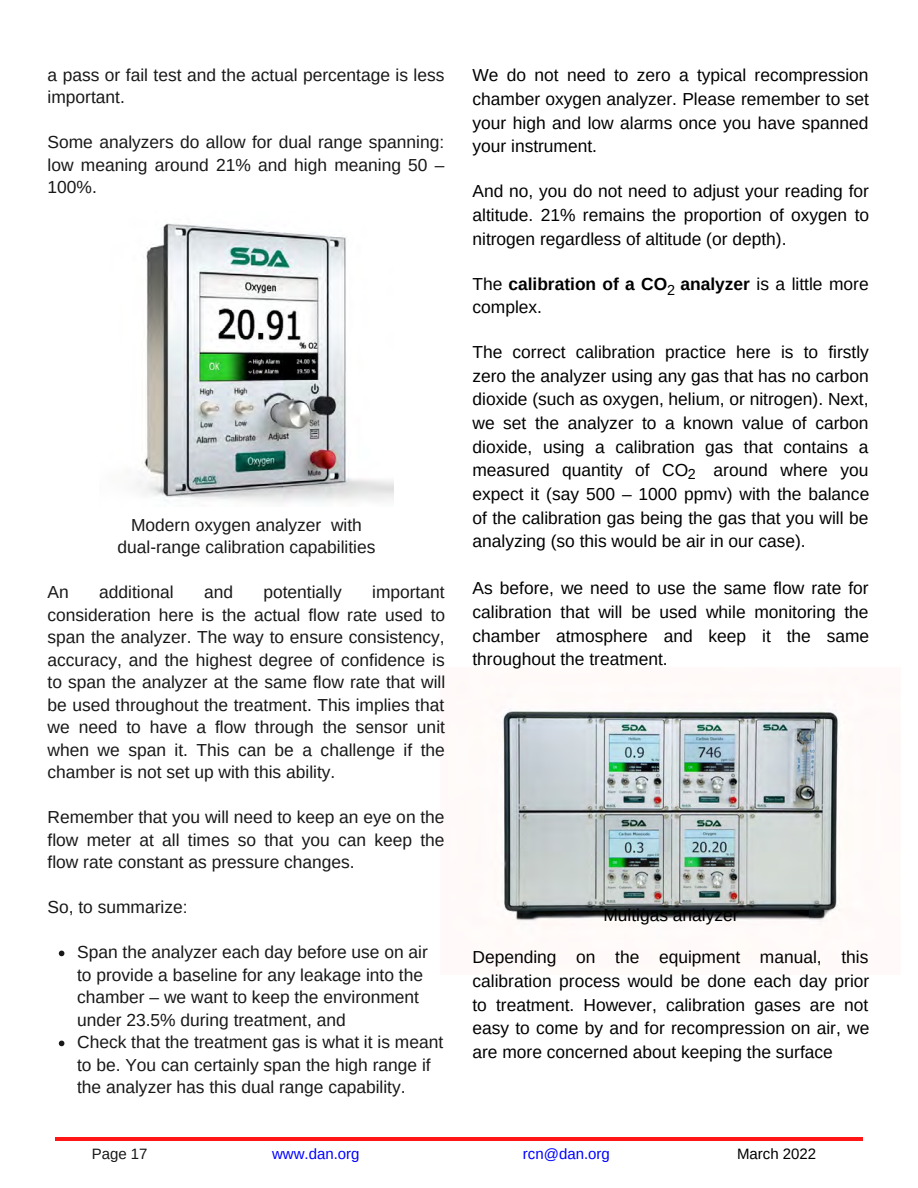
<style>
.page{position:relative;width:918px;height:1188px;background:#fff}
.page>*{position:absolute;margin:0;border:0;box-sizing:border-box;transform-origin:0 0}
.t1{font:17.4px/23.7px "Arimo";color:#000;text-align:justify}
.t2{font:17.4px/22.5px "Arimo";color:#181818;text-align:justify}
.t3{font:15px "Arimo";color:#00f}
.t4{font:15px "Arimo";color:#000}
.t5{font:15px "Arimo";color:#181818}
.t6{font:14.4px "Arimo";color:#000}
.s1{font-weight:700}
</style>
<div class="page">
<img style="left:497px;top:709px;width:345px;height:218px">
<hr style="left:55px;top:1137px;width:808px;height:3px;background:#ff1616">
<img style="left:137px;top:223px;width:257px;height:280px">
<svg style="left:59px;top:951px;width:5px;height:5px"></svg>
<svg style="left:59px;top:1041px;width:5px;height:5px"></svg>
<p class="t2" style="left:48px;top:64px;width:398px">a pass or fail test and the actual percentage is less important.</p>
<p class="t2" style="left:48px;top:131px;width:398px">Some analyzers do allow for dual range spanning: low meaning around 21% and high meaning 50 – 100%.</p>
<p class="t2" style="left:118px;top:514px;width:260px;text-align:center">Modern oxygen analyzer with dual-range calibration capabilities</p>
<p class="t2" style="left:48px;top:581px;width:399px;text-indent:325px">important consideration here is the actual flow rate used to span the analyzer. The way to ensure consistency, accuracy, and the highest degree of confidence is to span the analyzer at the same flow rate that will be used throughout the treatment. This implies that we need to have a flow through the sensor unit when we span it. This can be a challenge if the chamber is not set up with this ability.</p>
<p class="t2" style="left:48px;top:806px;width:399px">Remember that you will need to keep an eye on the flow meter at all times so that you can keep the flow rate constant as pressure changes.</p>
<p class="t2" style="left:48px;top:896px;width:142px">So, to summarize:</p>
<p class="t2" style="left:48px;top:581px;width:23px">An</p>
<p class="t2" style="left:99px;top:581px;width:76px">additional</p>
<p class="t2" style="left:204px;top:581px;width:31px">and</p>
<p class="t2" style="left:263px;top:581px;width:80px">potentially</p>
<p class="t2" style="left:77px;top:941px;width:368px;text-align:left">Span the analyzer each day before use on air to provide a baseline for any leakage into the chamber – we want to keep the environment under 23.5% during treatment, and<br>Check that the treatment gas is what it is meant to be. You can certainly span the high range if the analyzer has this dual range capability.</p>
<p class="t1" style="left:472px;top:64px;width:398px">We do not need to zero a typical recompression chamber oxygen analyzer. Please remember to set your high and low alarms once you have spanned your instrument.</p>
<p class="t1" style="left:472px;top:179px;width:398px">And no, you do not need to adjust your reading for altitude. 21% remains the proportion of oxygen to nitrogen regardless of altitude (or depth).</p>
<p class="t1" style="left:472px;top:272px;width:398px">The <span class="s1">calibration of a CO analyzer</span> is a little more complex.</p>
<p class="t1" style="left:472px;top:340px;width:398px">The correct calibration practice here is to firstly zero the analyzer using any gas that has no carbon dioxide (such as oxygen, helium, or nitrogen). Next, we set the analyzer to a known value of carbon dioxide, using a calibration gas that contains a measured quantity of CO</p>
<p class="t6" style="left:667px;top:281px;width:10px">2</p>
<p class="t1" style="left:473px;top:458px;width:398px;text-indent:241px">around where you expect it (say 500 – 1000 ppmv) with the balance of the calibration gas being the gas that you will be analyzing (so this would be air in our case).</p>
<p class="t1" style="left:473px;top:577px;width:398px">As before, we need to use the same flow rate for calibration that will be used while monitoring the chamber atmosphere and keep it the same throughout the treatment.</p>
<p class="t6" style="left:688px;top:466px;width:10px">2</p>
<p class="t1" style="left:603px;top:903px;width:137px">Multigas analyzer</p>
<p class="t1" style="left:473px;top:946px;width:398px">Depending on the equipment manual, this calibration process would be done each day prior to treatment. However, calibration gases are not easy to come by and for recompression on air, we are more concerned about keeping the surface</p>
<p class="t5" style="left:92px;top:1146px;width:57px">Page 17</p>
<p class="t3" style="left:272px;top:1146px;width:89px">www.dan.org</p>
<p class="t3" style="left:523px;top:1146px;width:88px">rcn@dan.org</p>
<p class="t4" style="left:737px;top:1146px;width:81px">March 2022</p>
</div>
